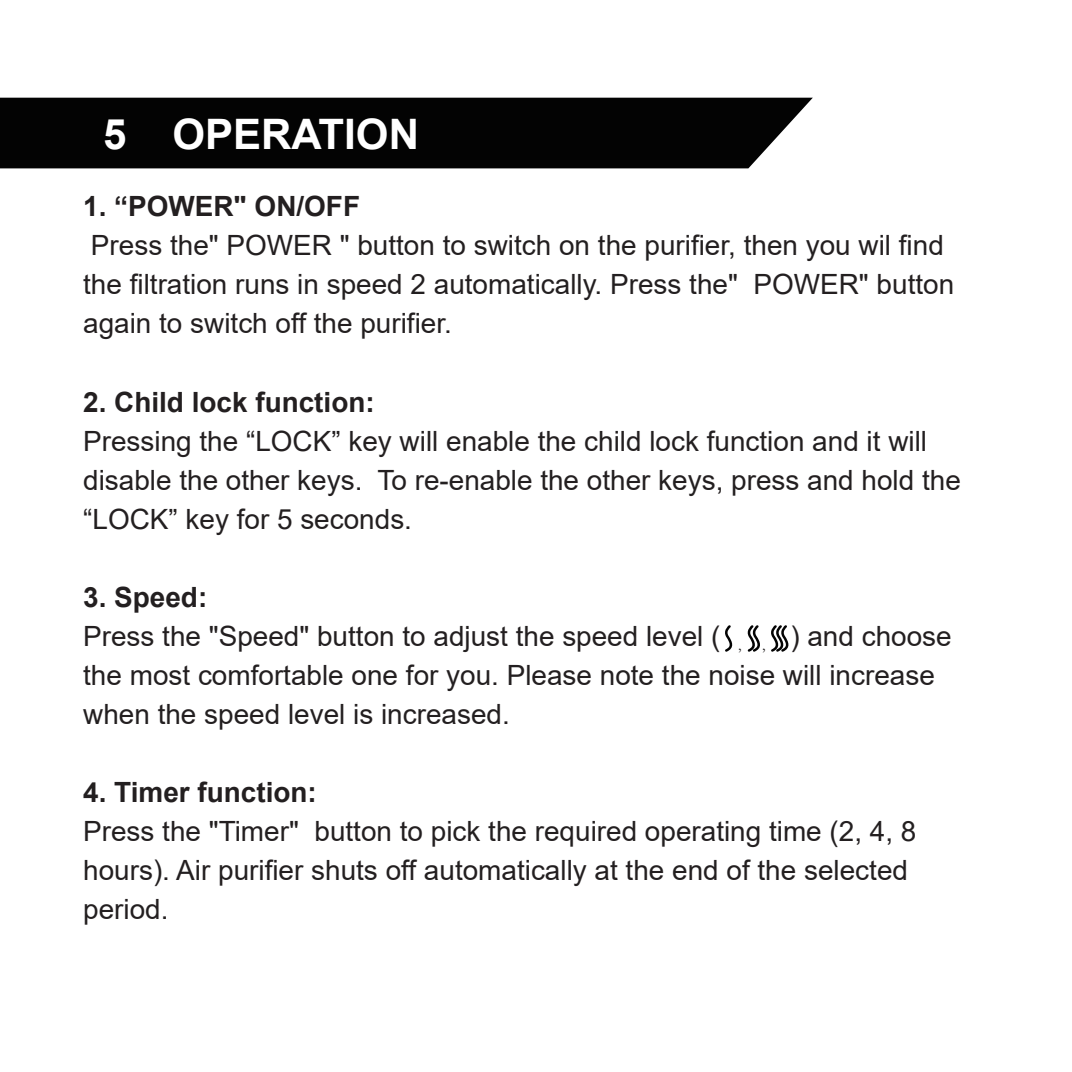
<style>
.page{position:relative;width:1072px;height:1072px;background:#fff}
.page>*{position:absolute;margin:0;border:0;box-sizing:border-box;transform-origin:0 0}
.t1{font:700 42px "Arial";color:#fff}
.t2{font:27.9px/39px "Arial";color:#231f20}
.t3{font:700 27.9px "Arial";color:#231f20}
.t4{font:300 13.8px "Adobe Song Std";color:#231f20}
</style>
<div class="page">
<div style="left:0;top:98px;width:812px;height:70px;background:#030303"></div>
<svg style="left:771px;top:625px;width:18px;height:27px"></svg>
<svg style="left:747px;top:625px;width:13px;height:27px"></svg>
<svg style="left:725px;top:625px;width:8px;height:27px"></svg>
<h1 class="t1" style="left:103px;top:104px;width:317px">5 OPERATION</h1>
<p class="t3" style="left:83px;top:187px;width:278px">1. “POWER" ON/OFF</p>
<p class="t2" style="left:83px;top:226px;width:872px">Press the" POWER " button to switch on the purifier, then you wil find the filtration runs in speed 2 automatically. Press the" POWER" button again to switch off the purifier.</p>
<p class="t3" style="left:83px;top:382px;width:293px">2. Child lock function:</p>
<p class="t2" style="left:83px;top:421px;width:879px">Pressing the “LOCK” key will enable the child lock function and it will disable the other keys. To re-enable the other keys, press and hold the “LOCK” key for 5 seconds.</p>
<p class="t3" style="left:83px;top:577px;width:126px">3. Speed:</p>
<p class="t2" style="left:83px;top:616px;width:639px">Press the "Speed" button to adjust the speed level (</p>
<p class="t2" style="left:83px;top:616px;width:870px;text-indent:707px">) and choose the most comfortable one for you. Please note the noise will increase when the speed level is increased.</p>
<p class="t4" style="left:736px;top:637px;width:39px">， ，</p>
<p class="t3" style="left:83px;top:772px;width:235px">4. Timer function:</p>
<p class="t2" style="left:83px;top:811px;width:834px">Press the "Timer" button to pick the required operating time (2, 4, 8 hours). Air purifier shuts off automatically at the end of the selected period.</p>
</div>
